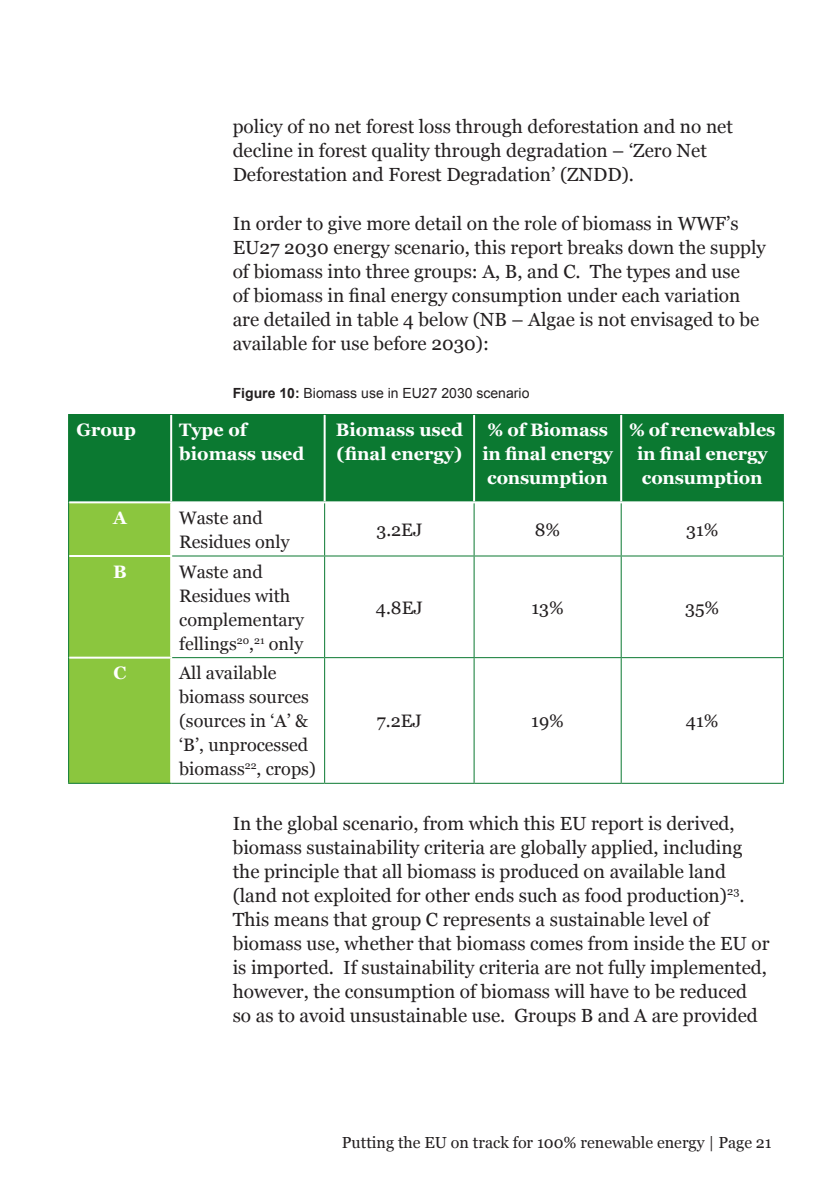
<style>
.page{position:relative;width:840px;height:1191px;background:#fff}
.page>*{position:absolute;margin:0;border:0;box-sizing:border-box;transform-origin:0 0}
.t1{font:19px/24px "Georgia";color:#231f20}
.t2{font:18px/24px "Georgia";color:#231f20}
.t3{font:700 18px/24px "Georgia";letter-spacing:-.01em;color:#fff}
.t4{font:16px "Georgia";color:#231f20}
.t5{font:14px "Arial";color:#231f20}
.s1{font-weight:700}
</style>
<div class="page">
<div style="left:69px;top:415px;width:713px;height:86px;background:#0b7931"></div>
<div style="left:69px;top:503px;width:101px;height:280px;background:#8bc63e"></div>
<svg style="left:172px;top:503px;width:610px;height:280px"></svg>
<hr style="left:170px;top:415px;width:2px;height:86px;background:#fff">
<hr style="left:323px;top:415px;width:2px;height:86px;background:#fff">
<hr style="left:473px;top:415px;width:2px;height:86px;background:#fff">
<hr style="left:620px;top:415px;width:2px;height:86px;background:#fff">
<hr style="left:69px;top:555px;width:103px;height:2px;background:#fff">
<hr style="left:69px;top:656px;width:103px;height:2px;background:#fff">
<hr style="left:324px;top:503px;width:1px;height:52px;background:#0b7931">
<hr style="left:473px;top:503px;width:1px;height:52px;background:#0b7931">
<hr style="left:620px;top:503px;width:1px;height:52px;background:#0b7931">
<hr style="left:172px;top:555px;width:152px;height:1px;background:#0b7931">
<hr style="left:324px;top:555px;width:150px;height:1px;background:#0b7931">
<hr style="left:324px;top:556px;width:1px;height:101px;background:#0b7931">
<hr style="left:474px;top:555px;width:147px;height:1px;background:#0b7931">
<hr style="left:473px;top:556px;width:1px;height:101px;background:#0b7931">
<hr style="left:621px;top:555px;width:162px;height:1px;background:#0b7931">
<hr style="left:620px;top:556px;width:1px;height:101px;background:#0b7931">
<hr style="left:172px;top:657px;width:152px;height:1px;background:#0b7931">
<hr style="left:324px;top:657px;width:150px;height:1px;background:#0b7931">
<hr style="left:324px;top:658px;width:1px;height:125px;background:#0b7931">
<hr style="left:474px;top:657px;width:147px;height:1px;background:#0b7931">
<hr style="left:473px;top:658px;width:1px;height:125px;background:#0b7931">
<hr style="left:621px;top:657px;width:162px;height:1px;background:#0b7931">
<hr style="left:620px;top:658px;width:1px;height:125px;background:#0b7931">
<hr style="left:68px;top:414px;width:103px;height:1px;background:#0b7931">
<hr style="left:68px;top:415px;width:1px;height:87px;background:#0b7931">
<hr style="left:171px;top:414px;width:153px;height:1px;background:#0b7931">
<hr style="left:324px;top:414px;width:150px;height:1px;background:#0b7931">
<hr style="left:474px;top:414px;width:147px;height:1px;background:#0b7931">
<hr style="left:621px;top:414px;width:162px;height:1px;background:#0b7931">
<hr style="left:782px;top:415px;width:1px;height:87px;background:#0b7931">
<hr style="left:68px;top:502px;width:1px;height:54px;background:#0b7931">
<hr style="left:782px;top:502px;width:1px;height:53px;background:#0b7931">
<hr style="left:68px;top:556px;width:1px;height:101px;background:#0b7931">
<hr style="left:782px;top:556px;width:1px;height:101px;background:#0b7931">
<hr style="left:68px;top:657px;width:1px;height:126px;background:#0b7931">
<hr style="left:782px;top:658px;width:1px;height:125px;background:#0b7931">
<hr style="left:68px;top:783px;width:103px;height:1px;background:#0b7931">
<hr style="left:171px;top:783px;width:153px;height:1px;background:#0b7931">
<hr style="left:324px;top:783px;width:150px;height:1px;background:#0b7931">
<hr style="left:474px;top:783px;width:147px;height:1px;background:#0b7931">
<hr style="left:621px;top:783px;width:162px;height:1px;background:#0b7931">
<p class="t1" style="left:232px;top:115px;width:501px">policy of no net forest loss through deforestation and no net decline in forest quality through degradation – ‘Zero Net<br>Deforestation and Forest Degradation’ (ZNDD).</p>
<p class="t1" style="left:232px;top:211px;width:534px">In order to give more detail on the role of biomass in WWF’s EU27 2030 energy scenario, this report breaks down the supply of biomass into three groups: A, B, and C. The types and use<br>of biomass in final energy consumption under each variation are detailed in table 4 below (NB – Algae is not envisaged to be available for use before 2030):</p>
<p class="t5" style="left:232px;top:383px;width:298px"><span class="s1">Figure 10:</span> Biomass use in EU27 2030 scenario</p>
<p class="t3" style="left:77px;top:418px;width:61px">Group</p>
<p class="t3" style="left:179px;top:418px;width:127px">Type of biomass used</p>
<p class="t3" style="left:335px;top:418px;width:129px">Biomass used (final energy)</p>
<p class="t3" style="left:482px;top:418px;width:132px">% of Biomass in final energy consumption</p>
<p class="t3" style="left:629px;top:418px;width:147px;text-align:center">% of renewables in final energy consumption</p>
<p class="t3" style="left:113px;top:506px;width:15px">A</p>
<p class="t2" style="left:179px;top:506px;width:112px">Waste and<br>Residues only</p>
<p class="t2" style="left:376px;top:518px;width:47px">3.2EJ</p>
<p class="t2" style="left:534px;top:518px;width:27px">8%</p>
<p class="t2" style="left:685px;top:518px;width:34px">31%</p>
<p class="t3" style="left:113px;top:559px;width:15px">B</p>
<p class="t2" style="left:179px;top:560px;width:126px">Waste and<br>Residues with complementary fellings<sup>20</sup>,<sup>21</sup> only</p>
<p class="t3" style="left:113px;top:661px;width:14px">C</p>
<p class="t2" style="left:179px;top:661px;width:138px">All available biomass sources (sources in ‘A’ &amp; ‘B’, unprocessed biomass<sup>22</sup>, crops)</p>
<p class="t2" style="left:376px;top:596px;width:48px">4.8EJ</p>
<p class="t2" style="left:531px;top:596px;width:34px">13%</p>
<p class="t2" style="left:684px;top:596px;width:36px">35%</p>
<p class="t2" style="left:376px;top:709px;width:47px">7.2EJ</p>
<p class="t2" style="left:531px;top:709px;width:34px">19%</p>
<p class="t2" style="left:685px;top:709px;width:34px">41%</p>
<p class="t1" style="left:232px;top:811px;width:538px">In the global scenario, from which this EU report is derived, biomass sustainability criteria are globally applied, including the principle that all biomass is produced on available land (land not exploited for other ends such as food production)<sup>23</sup>.<br>This means that group C represents a sustainable level of biomass use, whether that biomass comes from inside the EU or is imported. If sustainability criteria are not fully implemented, however, the consumption of biomass will have to be reduced so as to avoid unsustainable use. Groups B and A are provided</p>
<p class="t4" style="left:341px;top:1132px;width:431px">Putting the EU on track for 100% renewable energy | Page 21</p>
</div>
